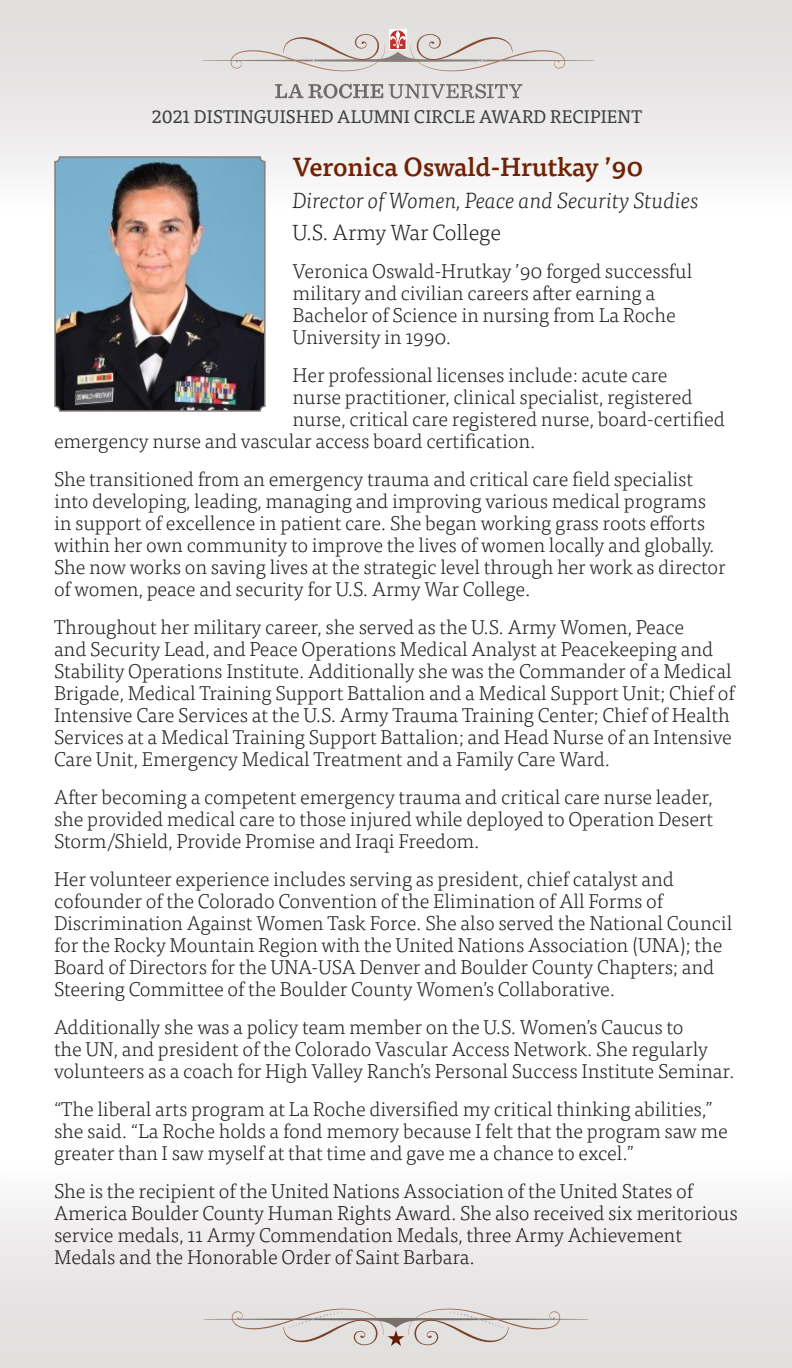
<style>
.page{position:relative;width:792px;height:1368px;background:#fff}
.page>*{position:absolute;margin:0;border:0;box-sizing:border-box;transform-origin:0 0}
.t1{font:500 26px "Tisa OT";letter-spacing:-.005em;color:#6f2205}
.t2{font:italic 300 22px "Tisa OT";letter-spacing:-.005em;color:#231f20}
.t3{font:300 22px "Tisa OT";letter-spacing:-.005em;color:#231f20}
.t4{font:300 20px/22px "Tisa OT";letter-spacing:-.005em;color:#231f20}
.t5{font:18.2px "Tisa OT";letter-spacing:.01em;color:#3e3e3f}
</style>
<div class="page">
<div style="left:1px;top:1px;width:790px;height:209px;background:linear-gradient(to bottom,#dddbda,#faf9f9)"></div>
<div style="left:0;top:0;width:792px;height:211px;border:2px solid #fff"></div>
<img style="left:57px;top:159px;width:206px;height:250px">
<div style="left:54px;top:156px;width:212px;height:256px;border:2px solid #877e7a;border-radius:5px"></div>
<svg style="left:275px;top:84px;width:108px;height:14px"></svg>
<svg style="left:389px;top:84px;width:134px;height:14px"></svg>
<div style="left:389px;top:29px;width:18px;height:21px;background:#fff"></div>
<svg style="left:202px;top:30px;width:392px;height:43px"></svg>
<svg style="left:0;top:1202px;width:792px;height:166px"></svg>
<p class="t5" style="left:152px;top:106px;width:492px">2021 DISTINGUISHED ALUMNI CIRCLE AWARD RECIPIENT</p>
<p class="t1" style="left:293px;top:151px;width:352px">Veronica Oswald-Hrutkay ’90</p>
<p class="t2" style="left:293px;top:188px;width:408px">Director of Women, Peace and Security Studies</p>
<p class="t3" style="left:293px;top:220px;width:210px">U.S. Army War College</p>
<p class="t4" style="left:293px;top:261px;width:401px">Veronica Oswald-Hrutkay ’90 forged successful military and civilian careers after earning a Bachelor of Science in nursing from La Roche University in 1990.</p>
<p class="t4" style="left:293px;top:365px;width:376px">Her professional licenses include: acute care</p>
<p class="t4" style="left:293px;top:387px;width:401px">nurse practitioner, clinical specialist, registered</p>
<p class="t4" style="left:293px;top:409px;width:434px">nurse, critical care registered nurse, board-certified</p>
<p class="t4" style="left:54px;top:431px;width:483px">emergency nurse and vascular access board certification.</p>
<p class="t4" style="left:54px;top:469px;width:673px">She transitioned from an emergency trauma and critical care field specialist into developing, leading, managing and improving various medical programs in support of excellence in patient care. She began working grass roots efforts within her own community to improve the lives of women locally and globally.<br>She now works on saving lives at the strategic level through her work as director of women, peace and security for U.S. Army War College.</p>
<p class="t4" style="left:54px;top:617px;width:682px">Throughout her military career, she served as the U.S. Army Women, Peace<br>and Security Lead, and Peace Operations Medical Analyst at Peacekeeping and Stability Operations Institute. Additionally she was the Commander of a Medical Brigade, Medical Training Support Battalion and a Medical Support Unit; Chief of Intensive Care Services at the U.S. Army Trauma Training Center; Chief of Health Services at a Medical Training Support Battalion; and Head Nurse of an Intensive Care Unit, Emergency Medical Treatment and a Family Care Ward.</p>
<p class="t4" style="left:54px;top:787px;width:661px;text-align:justify">After becoming a competent emergency trauma and critical care nurse leader, she provided medical care to those injured while deployed to Operation Desert Storm/Shield, Provide Promise and Iraqi Freedom.</p>
<p class="t4" style="left:54px;top:869px;width:680px">Her volunteer experience includes serving as president, chief catalyst and cofounder of the Colorado Convention of the Elimination of All Forms of Discrimination Against Women Task Force. She also served the National Council for the Rocky Mountain Region with the United Nations Association (UNA); the Board of Directors for the UNA-USA Denver and Boulder County Chapters; and Steering Committee of the Boulder County Women’s Collaborative.</p>
<p class="t4" style="left:54px;top:1017px;width:682px">Additionally she was a policy team member on the U.S. Women’s Caucus to<br>the UN, and president of the Colorado Vascular Access Network. She regularly volunteers as a coach for High Valley Ranch’s Personal Success Institute Seminar.</p>
<p class="t4" style="left:54px;top:1099px;width:675px">“The liberal arts program at La Roche diversified my critical thinking abilities,” she said. “La Roche holds a fond memory because I felt that the program saw me greater than I saw myself at that time and gave me a chance to excel.”</p>
<p class="t4" style="left:54px;top:1181px;width:685px">She is the recipient of the United Nations Association of the United States of America Boulder County Human Rights Award. She also received six meritorious service medals, 11 Army Commendation Medals, three Army Achievement Medals and the Honorable Order of Saint Barbara.</p>
</div>
